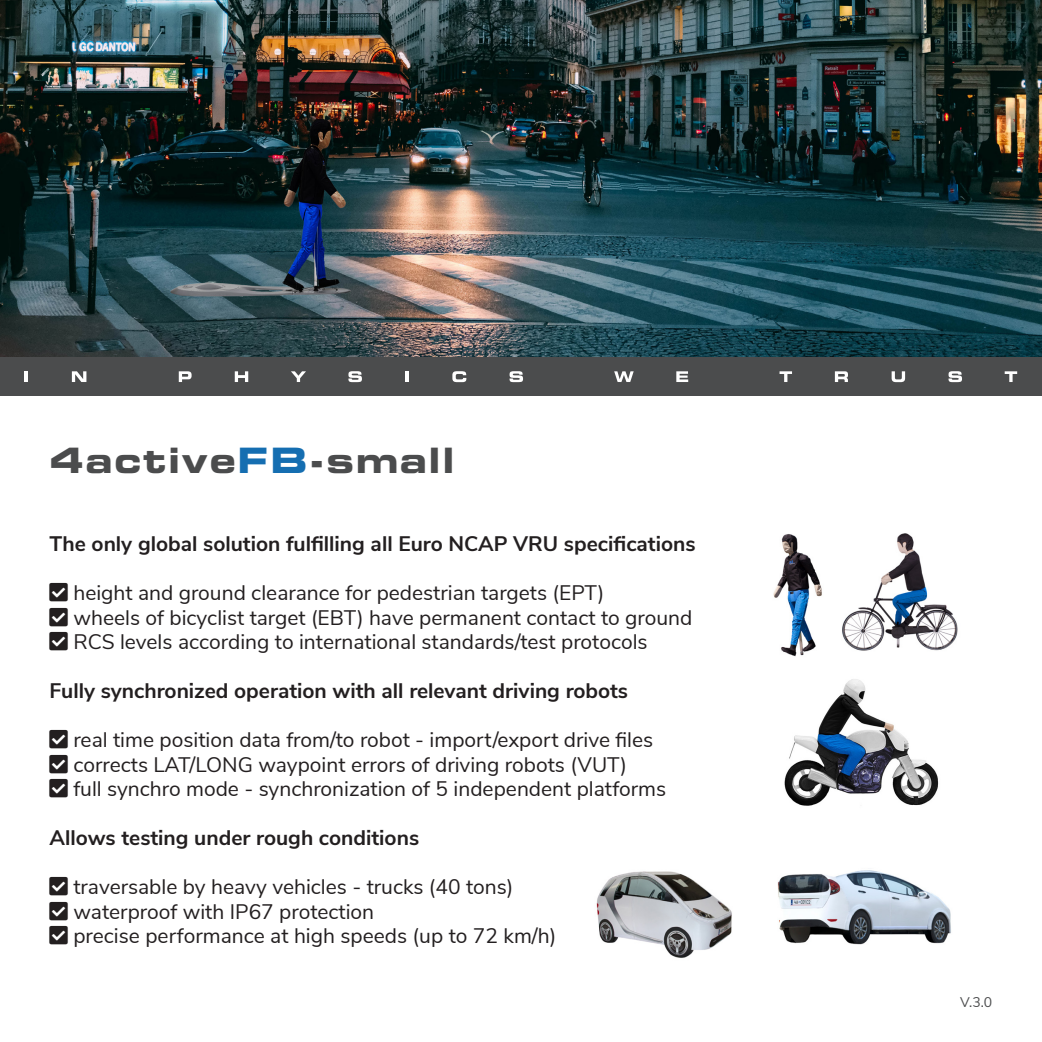
<style>
.page{position:relative;width:1042px;height:1042px;background:#fff}
.page>*{position:absolute;margin:0;border:0;box-sizing:border-box;transform-origin:0 0}
.t1{font:35px "Eurostile Bold Extended Two";letter-spacing:.05em;color:#4b4c4d}
.Absatzformat_1{font:21px "Nunito Sans";color:#231f20}
.t2{font:700 21px "Nunito Sans";color:#231f20}
.t3{font:14px "Nunito Sans";color:#4b4c4d}
.s1{color:#156eb1}
</style>
<div class="page">
<img style="left:0;top:0;width:1042px;height:357px">
<div style="left:0;top:357px;width:1042px;height:39px;background:#4b4c4d"></div>
<svg style="left:25px;top:371px;width:3px;height:11px"></svg>
<svg style="left:72px;top:371px;width:14px;height:11px"></svg>
<svg style="left:179px;top:371px;width:13px;height:11px"></svg>
<svg style="left:235px;top:371px;width:13px;height:11px"></svg>
<svg style="left:291px;top:371px;width:15px;height:11px"></svg>
<svg style="left:348px;top:371px;width:14px;height:11px"></svg>
<hr style="left:405px;top:371px;width:4px;height:11px;background:#fff">
<svg style="left:452px;top:371px;width:14px;height:11px"></svg>
<svg style="left:509px;top:371px;width:14px;height:11px"></svg>
<svg style="left:614px;top:371px;width:20px;height:11px"></svg>
<svg style="left:676px;top:371px;width:12px;height:11px"></svg>
<svg style="left:779px;top:371px;width:13px;height:11px"></svg>
<svg style="left:835px;top:371px;width:13px;height:11px"></svg>
<svg style="left:891px;top:371px;width:14px;height:11px"></svg>
<svg style="left:948px;top:371px;width:14px;height:11px"></svg>
<svg style="left:1004px;top:371px;width:13px;height:11px"></svg>
<img style="left:773px;top:534px;width:49px;height:123px">
<img style="left:784px;top:679px;width:155px;height:127px">
<img style="left:596px;top:871px;width:136px;height:87px">
<img style="left:842px;top:533px;width:116px;height:118px">
<img style="left:777px;top:870px;width:174px;height:75px">
<p class="t1" style="left:50px;top:435px;width:406px">4active<span class="s1">FB</span>-small</p>
<p class="t2" style="left:50px;top:528px;width:647px">The only global solution fulfilling all Euro NCAP VRU specifications</p>
<p class="Absatzformat_1" style="left:50px;top:578px;width:556px">▲❑◆ height and ground clearance for pedestrian targets (EPT)</p>
<p class="Absatzformat_1" style="left:50px;top:602px;width:644px">▲❑◆ wheels of bicyclist target (EBT) have permanent contact to ground</p>
<p class="Absatzformat_1" style="left:50px;top:627px;width:599px">▲❑◆ RCS levels according to international standards/test protocols</p>
<p class="t2" style="left:50px;top:675px;width:580px">Fully synchronized operation with all relevant driving robots</p>
<p class="Absatzformat_1" style="left:50px;top:725px;width:605px">▲❑◆ real time position data from/to robot - import/export drive files</p>
<p class="Absatzformat_1" style="left:50px;top:749px;width:579px">▲❑◆ corrects LAT/LONG waypoint errors of driving robots (VUT)</p>
<p class="Absatzformat_1" style="left:50px;top:774px;width:618px">▲❑◆ full synchro mode - synchronization of 5 independent platforms</p>
<p class="t2" style="left:50px;top:822px;width:371px">Allows testing under rough conditions</p>
<p class="Absatzformat_1" style="left:50px;top:872px;width:465px">▲❑◆ traversable by heavy vehicles - trucks (40 tons)</p>
<p class="Absatzformat_1" style="left:50px;top:896px;width:326px">▲❑◆ waterproof with IP67 protection</p>
<p class="Absatzformat_1" style="left:50px;top:921px;width:508px">▲❑◆ precise performance at high speeds (up to 72 km/h)</p>
<p class="t3" style="left:960px;top:991px;width:34px">V.3.0</p>
</div>
